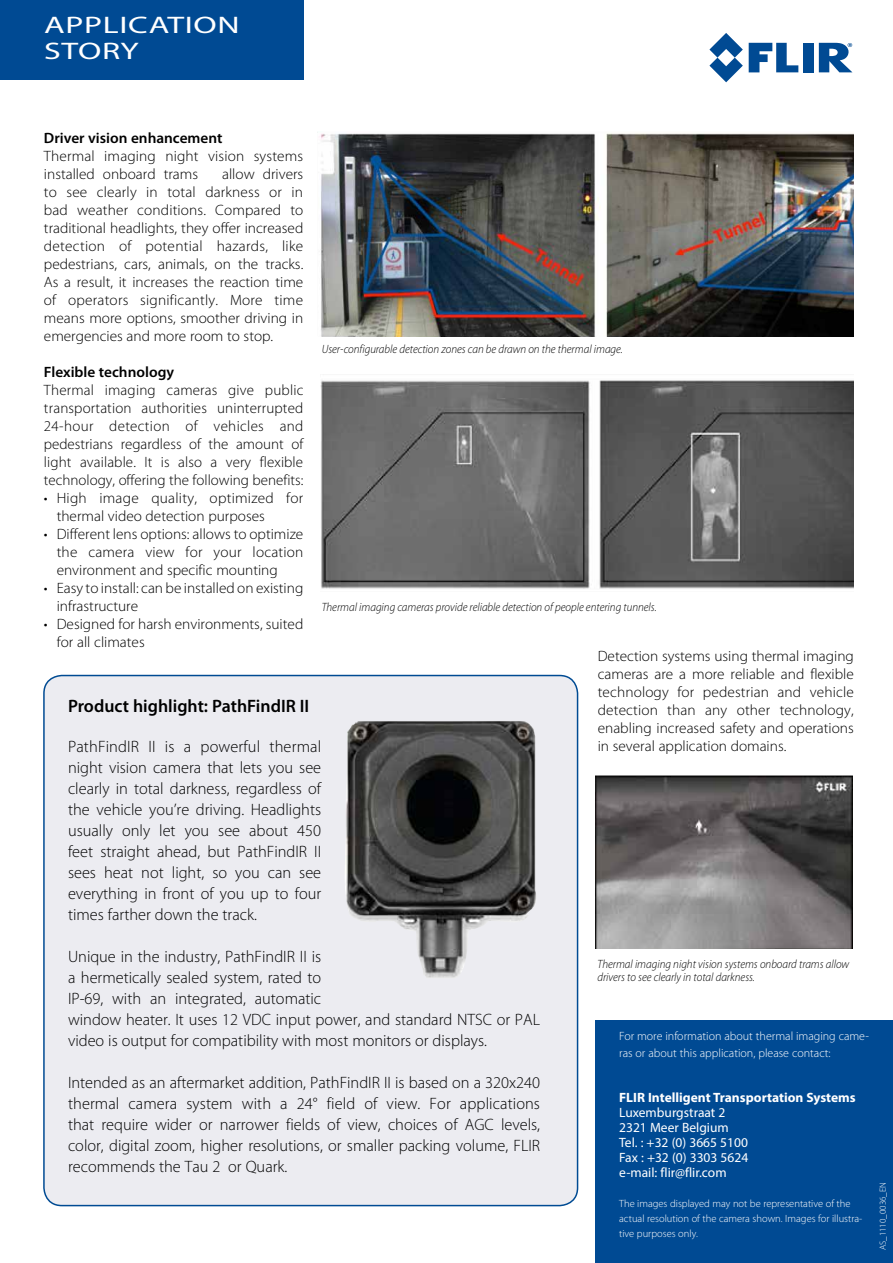
<style>
.page{position:relative;width:893px;height:1263px;background:#fff}
.page>*{position:absolute;margin:0;border:0;box-sizing:border-box;transform-origin:0 0}
.t1{font:24px/25.5px "Myriad Pro";letter-spacing:.02em;color:#fff;scale:1.41 1}
.t2{font:600 18px "Myriad Pro";color:#000}
.t3{font:300 16.5px/21px "Myriad Pro";color:#000;text-align:justify}
.t4{font:300 15px/18px "Myriad Pro";color:#000}
.t5{font:600 15px "Myriad Pro";color:#000}
.t6{font:13.5px/15px "Myriad Pro";color:#fff}
.t7{font:700 13.5px "Myriad Pro";color:#fff}
.t8{font:italic 300 12px/13.5px "Myriad Pro";color:#000;scale:.93 1}
.t9{font:300 12px/16.8px "Myriad Pro";color:#fff}
.t10{font:300 10.5px/15px "Myriad Pro";color:#fff}
.t11{font:300 9px "Myriad Pro";color:#fff}
</style>
<div class="page">
<svg style="left:749px;top:43px;width:49px;height:29px"></svg>
<div style="left:803px;top:43px;width:11px;height:29px;background:#004a93"></div>
<svg style="left:709px;top:33px;width:34px;height:49px"></svg>
<svg style="left:819px;top:43px;width:33px;height:29px"></svg>
<div style="left:0;top:0;width:303px;height:80px;background:#004a93"></div>
<div style="left:595px;top:1020px;width:298px;height:243px;background:#004a93"></div>
<img style="left:319px;top:133px;width:535px;height:204px">
<img style="left:321px;top:380px;width:533px;height:209px">
<div style="left:44px;top:675px;width:534px;height:530px;background:#ececf1;border-radius:18px"></div>
<div style="left:43px;top:675px;width:535px;height:531px;border:2px solid #004b93;border-radius:18px"></div>
<img style="left:345px;top:721px;width:191px;height:257px">
<img style="left:595px;top:776px;width:257px;height:172px">
<h1 class="t1" style="left:44px;top:12px;width:140px">APPLICATION<br>STORY</h1>
<p class="t5" style="left:44px;top:128px;width:180px">Driver vision enhancement</p>
<p class="t4" style="left:44px;top:147px;width:261px">Thermal imaging night vision systems installed onboard trams</p>
<p class="t4" style="left:44px;top:165px;width:261px;text-align:justify;text-indent:178px">allow drivers to see clearly in total darkness or in bad weather conditions. Compared to traditional headlights, they offer increased detection of potential hazards, like pedestrians, cars, animals, on the tracks.<br>As a result, it increases the reaction time of operators significantly. More time means more options, smoother driving in emergencies and more room to stop.</p>
<p class="t5" style="left:44px;top:362px;width:132px">Flexible technology</p>
<p class="t4" style="left:44px;top:381px;width:261px;text-align:justify">Thermal imaging cameras give public transportation authorities uninterrupted 24-hour detection of vehicles and pedestrians regardless of the amount of light available. It is also a very flexible technology, offering the following benefits:</p>
<p class="t4" style="left:57px;top:489px;width:248px;text-indent:-13px">• High image quality, optimized for thermal video detection purposes</p>
<p class="t4" style="left:57px;top:525px;width:248px;text-align:justify;text-indent:-13px">• Different lens options: allows to optimize the camera view for your location environment and specific mounting</p>
<p class="t4" style="left:57px;top:579px;width:248px;text-indent:-13px">• Easy to install: can be installed on existing infrastructure</p>
<p class="t4" style="left:57px;top:615px;width:248px;text-indent:-13px">• Designed for harsh environments, suited for all climates</p>
<p class="t8" style="left:322px;top:343px;width:325px">User-configurable detection zones can be drawn on the thermal image.</p>
<p class="t8" style="left:322px;top:601px;width:362px">Thermal imaging cameras provide reliable detection of people entering tunnels.</p>
<p class="t2" style="left:68px;top:694px;width:243px">Product highlight: PathFindIR II</p>
<p class="t3" style="left:68px;top:736px;width:255px">PathFindIR II is a powerful thermal night vision camera that lets you see clearly in total darkness, regardless of the vehicle you’re driving. Headlights usually only let you see about 450 feet straight ahead, but PathFindIR II sees heat not light, so you can see everything in front of you up to four times farther down the track.</p>
<p class="t3" style="left:68px;top:946px;width:473px;text-align:left">Unique in the industry, PathFindIR II is<br>a hermetically sealed system, rated to<br>IP-69, with an integrated, automatic<br>window heater. It uses 12 VDC input power, and standard NTSC or PAL video is output for compatibility with most monitors or displays.</p>
<p class="t3" style="left:68px;top:1072px;width:474px">Intended as an aftermarket addition, PathFindIR II is based on a 320x240 thermal camera system with a 24° field of view. For applications that require wider or narrower fields of view, choices of AGC levels, color, digital zoom, higher resolutions, or smaller packing volume, FLIR recommends the Tau 2 or Quark.</p>
<p class="t4" style="left:598px;top:647px;width:258px;text-align:justify">Detection systems using thermal imaging cameras are a more reliable and flexible technology for pedestrian and vehicle detection than any other technology, enabling increased safety and operations in several application domains.</p>
<p class="t8" style="left:597px;top:957px;width:272px">Thermal imaging night vision systems onboard trams allow drivers to see clearly in total darkness.</p>
<p class="t9" style="left:619px;top:1028px;width:251px">For more information about thermal imaging came&shy;ras or about this application, please contact:</p>
<p class="t7" style="left:619px;top:1089px;width:238px">FLIR Intelligent Transportation Systems</p>
<p class="t6" style="left:619px;top:1105px;width:131px">Luxemburgstraat 2<br>2321 Meer Belgium<br>Tel. : +32 (0) 3665 5100<br>Fax : +32 (0) 3303 5624 e-mail: flir@flir.com</p>
<p class="t10" style="left:619px;top:1196px;width:245px">The images displayed may not be representative of the actual resolution of the camera shown. Images for illustra&shy;tive purposes only.</p>
<p class="t11" style="left:878px;top:1250px;width:70px;rotate:-90deg">AS_1110_0036_EN</p>
</div>
